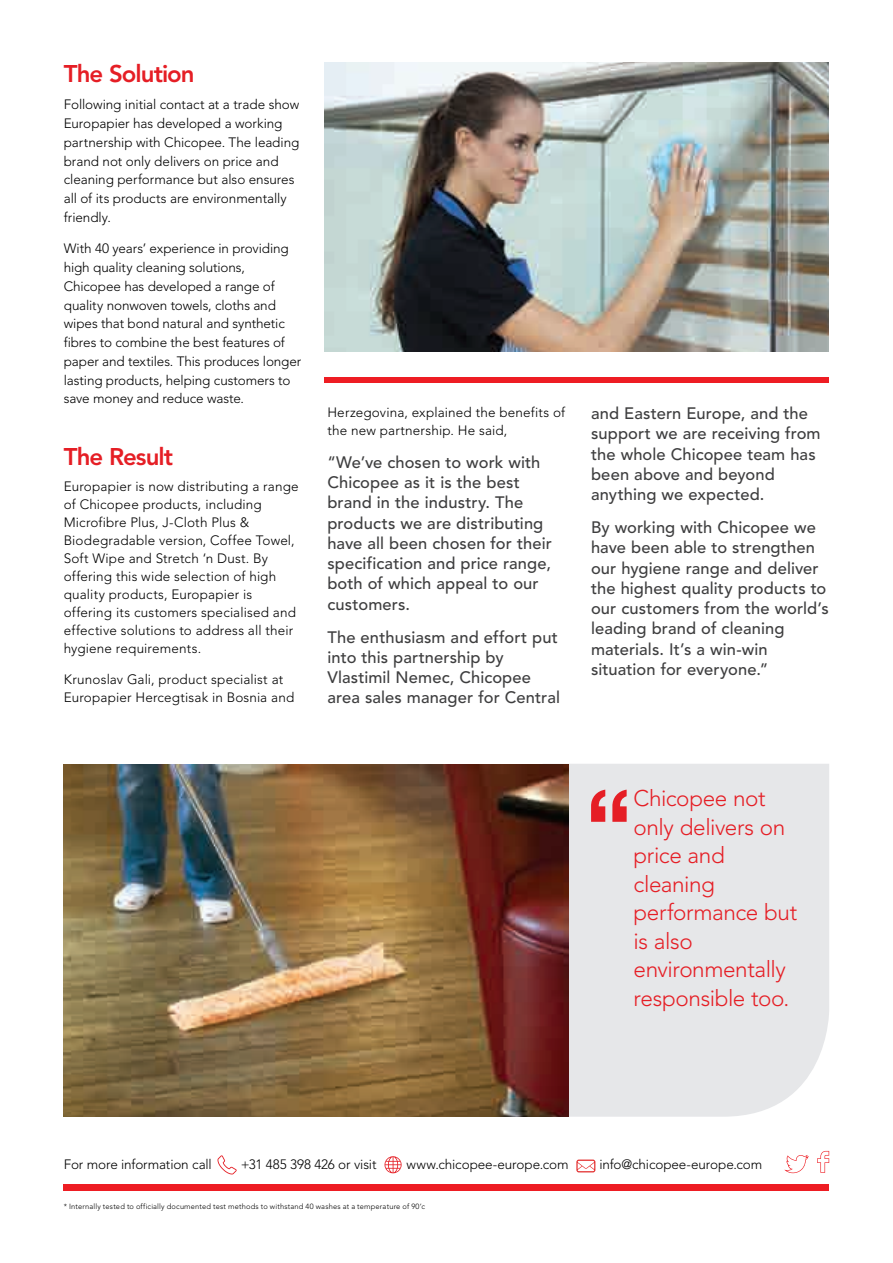
<style>
.page{position:relative;width:893px;height:1263px;background:#fff}
.page>*{position:absolute;margin:0;border:0;box-sizing:border-box;transform-origin:0 0}
.t1{font:800 24px "Avenir";letter-spacing:-.04em;color:#e51e25}
.t2{font:300 22.5px/28.5px "Avenir";letter-spacing:-.02em;color:#e51e25}
.t3{font:500 16.5px/20.2px "Avenir";letter-spacing:.005em;color:#3e3e3f}
.t4{font:300 13.5px/18.8px "Avenir";color:#000}
.t5{font:300 7.5px "Avenir";letter-spacing:.025em;color:#000}
</style>
<div class="page">
<img style="left:325px;top:63px;width:503px;height:288px">
<div style="left:64px;top:1184px;width:765px;height:7px;background:#ee1d23"></div>
<svg style="left:385px;top:1156px;width:17px;height:17px"></svg>
<svg style="left:217px;top:1155px;width:20px;height:19px"></svg>
<svg style="left:817px;top:1151px;width:12px;height:22px"></svg>
<svg style="left:784px;top:1155px;width:25px;height:18px"></svg>
<svg style="left:576px;top:1159px;width:19px;height:13px"></svg>
<div style="left:325px;top:377px;width:504px;height:6px;background:#ee1d23"></div>
<div style="left:568px;top:764px;width:261px;height:353px;background:#e6e7e9"></div>
<img style="left:64px;top:764px;width:504px;height:353px">
<svg style="left:591px;top:790px;width:36px;height:32px"></svg>
<h1 class="t1" style="left:64px;top:59px;width:132px">The Solution</h1>
<p class="t4" style="left:64px;top:95px;width:237px">Following initial contact at a trade show Europapier has developed a working partnership with Chicopee. The leading brand not only delivers on price and cleaning performance but also ensures all of its products are environmentally friendly.</p>
<p class="t4" style="left:64px;top:239px;width:239px">With 40 years’ experience in providing high quality cleaning solutions, Chicopee has developed a range of quality nonwoven towels, cloths and wipes that bond natural and synthetic fibres to combine the best features of paper and textiles. This produces longer lasting products, helping customers to save money and reduce waste.</p>
<h1 class="t1" style="left:64px;top:442px;width:111px">The Result</h1>
<p class="t4" style="left:64px;top:478px;width:236px;line-height:18px">Europapier is now distributing a range of Chicopee products, including Microfibre Plus, J-Cloth Plus &amp; Biodegradable version, Coffee Towel, Soft Wipe and Stretch ‘n Dust. By offering this wide selection of high quality products, Europapier is offering its customers specialised and effective solutions to address all their hygiene requirements.</p>
<p class="t4" style="left:64px;top:670px;width:232px;line-height:18px">Krunoslav Gali, product specialist at<br>Europapier Hercegtisak in Bosnia and</p>
<p class="t4" style="left:327px;top:403px;width:239px;line-height:18px">Herzegovina, explained the benefits of the new partnership. He said,</p>
<p class="t3" style="left:327px;top:452px;width:226px">“We’ve chosen to work with<br>Chicopee as it is the best brand in the industry. The products we are distributing have all been chosen for their specification and price range, both of which appeal to our customers.</p>
<p class="t3" style="left:327px;top:627px;width:234px">The enthusiasm and effort put into this partnership by<br>Vlastimil Nemec, Chicopee area sales manager for Central</p>
<p class="t3" style="left:591px;top:404px;width:231px">and Eastern Europe, and the support we are receiving from the whole Chicopee team has been above and beyond anything we expected.</p>
<p class="t3" style="left:591px;top:518px;width:239px">By working with Chicopee we have been able to strengthen our hygiene range and deliver the highest quality products to our customers from the world’s leading brand of cleaning materials. It’s a win-win situation for everyone.”</p>
<h2 class="t2" style="left:634px;top:784px;width:165px">Chicopee not only delivers on price and cleaning performance but is also environmentally responsible too.</h2>
<p class="t4" style="left:64px;top:1155px;width:150px">For more information call</p>
<p class="t4" style="left:241px;top:1155px;width:137px">+31 485 398 426 or visit</p>
<p class="t4" style="left:407px;top:1155px;width:164px">www.chicopee-europe.com</p>
<p class="t4" style="left:599px;top:1155px;width:164px">info@chicopee-europe.com</p>
<p class="t5" style="left:64px;top:1202px;width:363px">* Internally tested to officially documented test methods to withstand 40 washes at a temperature of 90’c</p>
</div>
